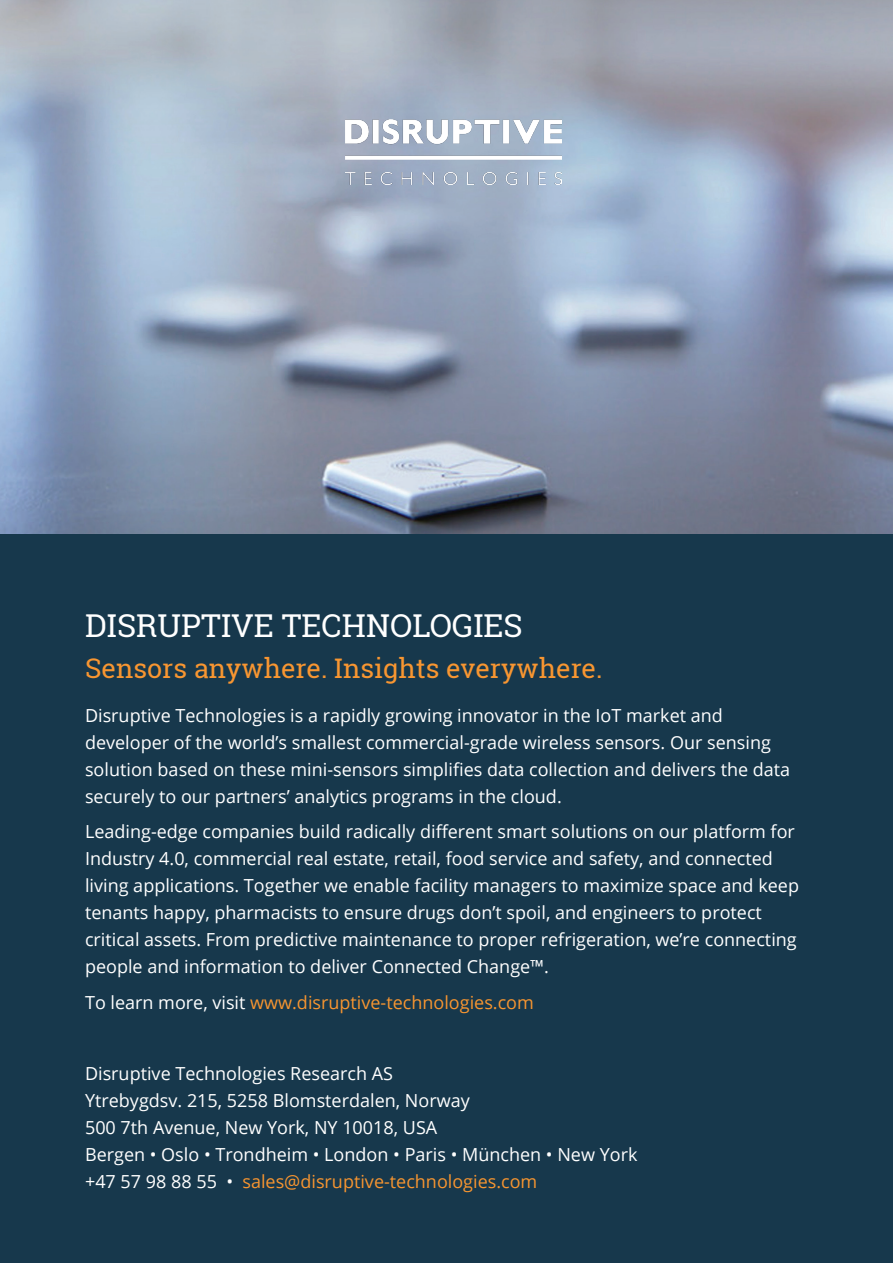
<style>
.page{position:relative;width:893px;height:1263px;background:#fff}
.page>*{position:absolute;margin:0;border:0;box-sizing:border-box;transform-origin:0 0}
.t1{font:31.5px "Roboto Slab";color:#fff}
.t2{font:27px "Roboto Slab";color:#f89631}
.Copy{font:18px/27px "Open Sans";color:#fff}
.Copy-2{font:18px "Open Sans";color:#f79530}
.s1{color:#fff}
</style>
<div class="page">
<img style="left:0;top:0;width:893px;height:534px">
<div style="left:0;top:534px;width:893px;height:729px;background:#17384c"></div>
<img style="left:345px;top:119px;width:217px;height:66px">
<h1 class="t1" style="left:85px;top:604px;width:439px">DISRUPTIVE TECHNOLOGIES</h1>
<h2 class="t2" style="left:85px;top:649px;width:519px">Sensors anywhere. Insights everywhere.</h2>
<p class="Copy" style="left:85px;top:701px;width:707px">Disruptive Technologies is a rapidly growing innovator in the IoT market and developer of the world’s smallest commercial-grade wireless sensors. Our sensing solution based on these mini-sensors simplifies data collection and delivers the data securely to our partners’ analytics programs in the cloud.</p>
<p class="Copy" style="left:85px;top:818px;width:715px">Leading-edge companies build radically different smart solutions on our platform for Industry 4.0, commercial real estate, retail, food service and safety, and connected living applications. Together we enable facility managers to maximize space and keep tenants happy, pharmacists to ensure drugs don’t spoil, and engineers to protect critical assets. From predictive maintenance to proper refrigeration, we’re connecting people and information to deliver Connected Change™.</p>
<p class="Copy-2" style="left:85px;top:990px;width:450px"><span class="s1">To learn more, visit</span> www.disruptive-technologies.com</p>
<p class="Copy" style="left:85px;top:1059px;width:310px">Disruptive Technologies Research AS</p>
<p class="Copy" style="left:85px;top:1086px;width:386px">Ytrebygdsv. 215, 5258 Blomsterdalen, Norway</p>
<p class="Copy" style="left:85px;top:1113px;width:354px">500 7th Avenue, New York, NY 10018, USA</p>
<p class="Copy" style="left:85px;top:1140px;width:554px">Bergen • Oslo • Trondheim • London • Paris • München • New York</p>
<p class="Copy-2" style="left:85px;top:1169px;width:454px"><span class="s1">+47 57 98 88 55 •</span> sales@disruptive-technologies.com</p>
</div>
